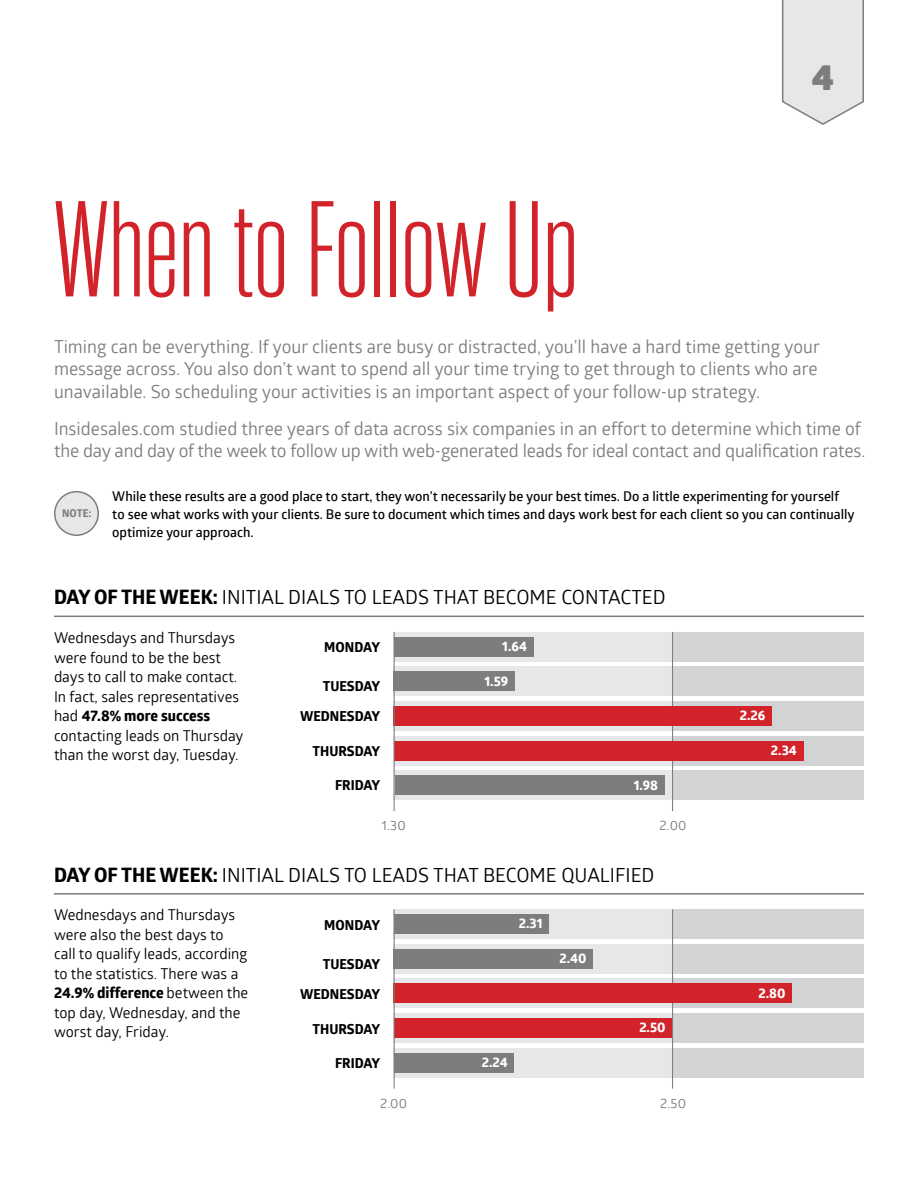
<style>
.page{position:relative;width:918px;height:1188px;background:#fff}
.page>*{position:absolute;margin:0;border:0;box-sizing:border-box;transform-origin:0 0}
.t1{font:300 136.2px "Rama Gothic M";color:#d2232a}
.t2{font:900 36px "Glober";color:#7c7d7d}
.t3{font:19.5px "Glober";color:#000}
.t4{font:18px/22.5px "Glober";color:#7c7d7d}
.t5{font:15px/19.5px "Glober";color:#000}
.t6{font:700 15px "Globerx";color:#000}
.t7{font:600 13.5px/18px "Glober";color:#000}
.t8{font:700 13.5px "Globerx";color:#000}
.t9{font:700 13.5px "Globerx";color:#fff}
.t10{font:13.5px "Glober";letter-spacing:.01em;color:#7c7d7d}
.t11{font:700 10.5px "Globerx";color:#7c7d7d}
.s1{font-family:"Globerx";font-weight:700}
.s2{font-family:"Glober";font-weight:400}
</style>
<div class="page">
<div style="left:55px;top:492px;width:43px;height:43px;background:#e6e7e8;border-radius:50%"></div>
<div style="left:54px;top:491px;width:45px;height:45px;border:2px solid #7c7d7d;border-radius:50%"></div>
<svg style="left:782px;top:0;width:82px;height:125px;background:#e3e4e5"></svg>
<hr style="left:54px;top:616px;width:810px;height:1px;background:#7c7d7d">
<div style="left:394px;top:701px;width:470px;height:30px;background:#e6e7e8"></div>
<div style="left:394px;top:736px;width:470px;height:29px;background:#e6e7e8"></div>
<div style="left:394px;top:667px;width:470px;height:29px;background:#e6e7e8"></div>
<div style="left:673px;top:667px;width:191px;height:29px;background:#d1d3d4"></div>
<div style="left:394px;top:632px;width:470px;height:29px;background:#e6e7e8"></div>
<div style="left:673px;top:632px;width:191px;height:29px;background:#d1d3d4"></div>
<div style="left:673px;top:701px;width:191px;height:30px;background:#d1d3d4"></div>
<div style="left:673px;top:736px;width:191px;height:29px;background:#d1d3d4"></div>
<div style="left:394px;top:771px;width:470px;height:29px;background:#e6e7e8"></div>
<div style="left:673px;top:771px;width:191px;height:29px;background:#d1d3d4"></div>
<hr style="left:672px;top:632px;width:1px;height:179px;background:#7c7d7d">
<div style="left:394px;top:672px;width:121px;height:19px;background:#7c7d7d"></div>
<div style="left:394px;top:637px;width:139px;height:19px;background:#7c7d7d"></div>
<div style="left:394px;top:706px;width:378px;height:20px;background:#d2232a"></div>
<div style="left:394px;top:741px;width:409px;height:19px;background:#d2232a"></div>
<div style="left:395px;top:776px;width:270px;height:19px;background:#7c7d7d"></div>
<hr style="left:394px;top:632px;width:1px;height:179px;background:#7c7d7d">
<hr style="left:54px;top:893px;width:810px;height:2px;background:#7c7d7d">
<div style="left:394px;top:979px;width:470px;height:29px;background:#e6e7e8"></div>
<div style="left:394px;top:1013px;width:470px;height:30px;background:#e6e7e8"></div>
<div style="left:394px;top:944px;width:470px;height:29px;background:#e6e7e8"></div>
<div style="left:673px;top:944px;width:191px;height:29px;background:#d1d3d4"></div>
<div style="left:394px;top:909px;width:470px;height:30px;background:#e6e7e8"></div>
<div style="left:673px;top:909px;width:191px;height:30px;background:#d1d3d4"></div>
<div style="left:673px;top:979px;width:191px;height:29px;background:#d1d3d4"></div>
<div style="left:673px;top:1013px;width:191px;height:30px;background:#d1d3d4"></div>
<div style="left:394px;top:1048px;width:470px;height:29px;background:#e6e7e8"></div>
<div style="left:673px;top:1048px;width:191px;height:29px;background:#d1d3d4"></div>
<hr style="left:672px;top:909px;width:1px;height:180px;background:#7c7d7d">
<div style="left:394px;top:949px;width:199px;height:19px;background:#7c7d7d"></div>
<div style="left:394px;top:914px;width:155px;height:20px;background:#7c7d7d"></div>
<div style="left:394px;top:984px;width:398px;height:19px;background:#d2232a"></div>
<div style="left:394px;top:1018px;width:278px;height:20px;background:#d2232a"></div>
<div style="left:395px;top:1053px;width:119px;height:19px;background:#7c7d7d"></div>
<hr style="left:394px;top:909px;width:1px;height:180px;background:#7c7d7d">
<h2 class="t2" style="left:812px;top:49px;width:23px">4</h2>
<h1 class="t1" style="left:54px;top:183px;width:526px">When to Follow Up</h1>
<p class="t4" style="left:54px;top:334px;width:768px">Timing can be everything. If your clients are busy or distracted, you’ll have a hard time getting your message across. You also don’t want to spend all your time trying to get through to clients who are unavailable. So scheduling your activities is an important aspect of your follow-up strategy.</p>
<p class="t4" style="left:54px;top:417px;width:813px">Insidesales.com studied three years of data across six companies in an effort to determine which time of the day and day of the week to follow up with web-generated leads for ideal contact and qualification rates.</p>
<p class="t11" style="left:62px;top:506px;width:31px">Note:</p>
<p class="t7" style="left:112px;top:486px;width:744px">While these results are a good place to start, they won’t necessarily be your best times. Do a little experimenting for yourself to see what works with your clients. Be sure to document which times and days work best for each client so you can continually optimize your approach.</p>
<p class="t3" style="left:54px;top:584px;width:454px"><span class="s1">DAY OF THE WEEK:</span> IN ITIAL DIALS TO LEADS THAT BECOME</p>
<p class="t3" style="left:561px;top:584px;width:13px">CONT</p>
<p class="t3" style="left:608px;top:584px;width:59px">ACTE D</p>
<p class="t5" style="left:54px;top:627px;width:187px">Wednesdays and Thursdays were found to be the best days to call to make contact.<br>In fact, sales representatives</p>
<p class="t6" style="left:54px;top:705px;width:158px"><span class="s2">had</span> 47.8% more success</p>
<p class="t5" style="left:54px;top:725px;width:191px">contacting leads on Thursday than the worst day, Tuesday.</p>
<p class="t8" style="left:324px;top:637px;width:31px">Monday</p>
<p class="t8" style="left:323px;top:676px;width:59px">TUESDAY</p>
<p class="t8" style="left:300px;top:707px;width:82px">WEDNESDAY</p>
<p class="t8" style="left:313px;top:741px;width:69px">THURSDAY</p>
<p class="t8" style="left:335px;top:776px;width:47px">FRIDAY</p>
<p class="t9" style="left:502px;top:636px;width:26px">1.64</p>
<p class="t9" style="left:484px;top:671px;width:25px">1.59</p>
<p class="t9" style="left:634px;top:775px;width:26px">1.98</p>
<p class="t10" style="left:381px;top:816px;width:26px">1.30</p>
<p class="t10" style="left:660px;top:816px;width:29px">2.00</p>
<p class="t3" style="left:54px;top:861px;width:454px"><span class="s1">DAY OF THE WEEK:</span> IN ITIAL DIALS TO LEADS THAT BECOME</p>
<p class="t3" style="left:561px;top:861px;width:95px">QUALIFIED</p>
<p class="t5" style="left:54px;top:904px;width:195px">Wednesdays and Thursdays were also the best days to call to qualify leads, according to the statistics. There was a</p>
<p class="t6" style="left:54px;top:982px;width:196px">24.9% difference <span class="s2">between the</span></p>
<p class="t5" style="left:54px;top:1002px;width:188px">top day, Wednesday, and the worst day, Friday.</p>
<p class="t8" style="left:324px;top:915px;width:31px">Monday</p>
<p class="t8" style="left:323px;top:954px;width:59px">TUESDAY</p>
<p class="t8" style="left:300px;top:984px;width:82px">WEDNESDAY</p>
<p class="t8" style="left:313px;top:1019px;width:69px">THURSDAY</p>
<p class="t8" style="left:335px;top:1054px;width:47px">FRIDAY</p>
<p class="t9" style="left:519px;top:914px;width:25px">2.31</p>
<p class="t9" style="left:559px;top:948px;width:29px">2.40</p>
<p class="t9" style="left:482px;top:1052px;width:27px">2.24</p>
<p class="t9" style="left:639px;top:1018px;width:28px">2.50</p>
<p class="t10" style="left:380px;top:1094px;width:29px">2.00</p>
<p class="t10" style="left:660px;top:1094px;width:27px">2.50</p>
<p class="t9" style="left:740px;top:706px;width:27px">2.26</p>
<p class="t9" style="left:771px;top:740px;width:27px">2.34</p>
<p class="t9" style="left:759px;top:983px;width:28px">2.80</p>
</div>
